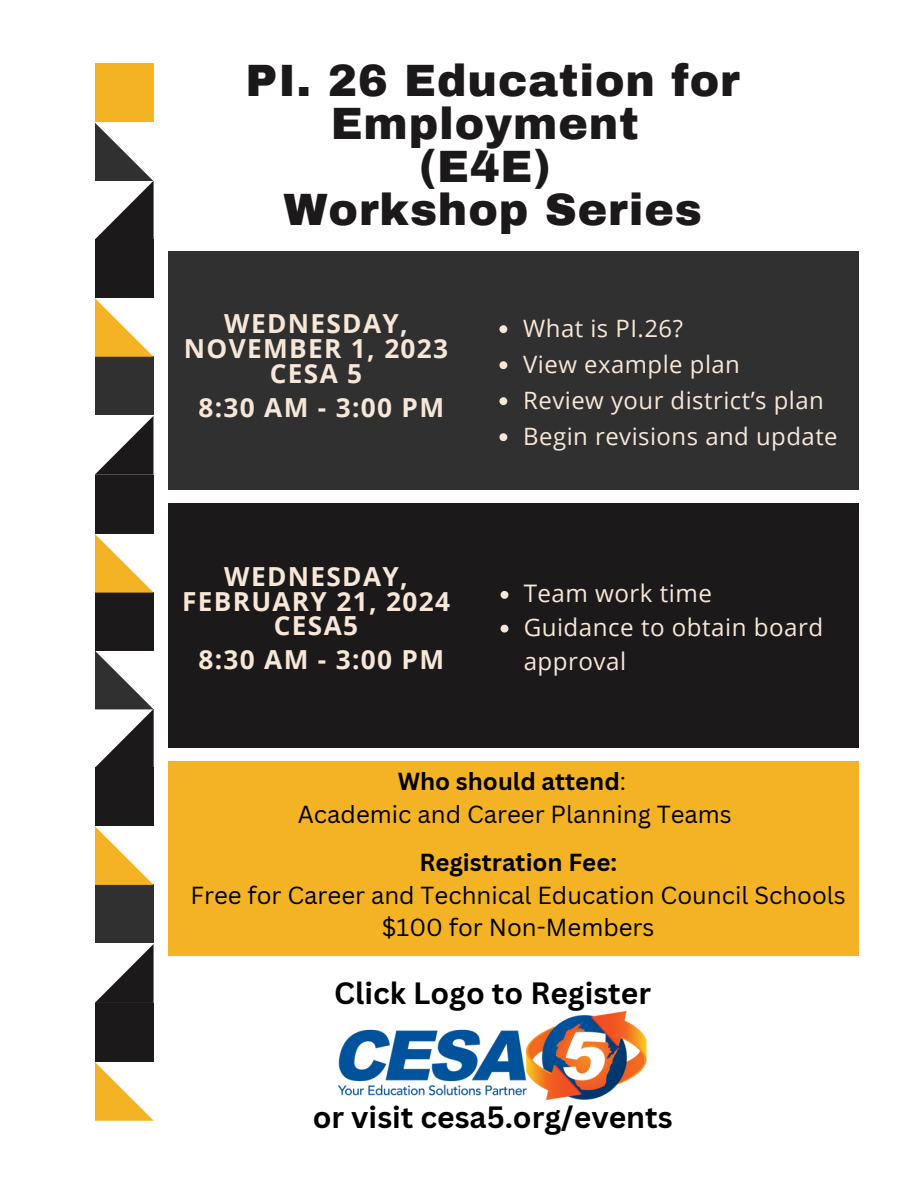
<style>
.page{position:relative;width:918px;height:1188px;background:#fff}
.page>*{position:absolute;margin:0;border:0;box-sizing:border-box;transform-origin:0 0}
.t1{font:900 44.25px/42.8px "Archivo";letter-spacing:.02em;color:#1c191a;text-align:center}
.t2{font:700 30px "Canva Sans";color:#000}
.t3{font:700 26.25px/24.8px "Open Sans";letter-spacing:.05em;color:#f6e7d8;text-align:center}
.t4{font:24.15px/33.8px "Open Sans";letter-spacing:.02em;color:#f6e7d8}
.t5{font:24px "Canva Sans";color:#000}
.t6{font:24px "Open Sans";letter-spacing:.02em;color:#f6e7d8}
.t7{font:700 24px "Canva Sans";color:#000}
.s1{font-weight:400}
</style>
<div class="page">
<div style="left:95px;top:63px;width:59px;height:59px;background:#f4b324"></div>
<div style="left:95px;top:592px;width:59px;height:59px;background:#1c191a"></div>
<div style="left:95px;top:239px;width:59px;height:59px;background:#1c191a"></div>
<div style="left:95px;top:767px;width:59px;height:59px;background:#1c191a"></div>
<div style="left:95px;top:475px;width:59px;height:59px;background:#1c191a"></div>
<div style="left:95px;top:1003px;width:59px;height:59px;background:#1c191a"></div>
<div style="left:95px;top:356px;width:59px;height:59px;background:#303030"></div>
<div style="left:95px;top:884px;width:59px;height:59px;background:#303030"></div>
<svg style="left:95px;top:123px;width:59px;height:116px"></svg>
<svg style="left:95px;top:651px;width:59px;height:116px"></svg>
<svg style="left:95px;top:416px;width:58px;height:59px"></svg>
<svg style="left:95px;top:944px;width:59px;height:59px"></svg>
<svg style="left:95px;top:298px;width:59px;height:59px"></svg>
<svg style="left:95px;top:826px;width:59px;height:59px"></svg>
<svg style="left:95px;top:534px;width:59px;height:59px"></svg>
<svg style="left:95px;top:1062px;width:59px;height:59px"></svg>
<div style="left:168px;top:251px;width:691px;height:239px;background:#303030"></div>
<svg style="left:499px;top:325px;width:8px;height:8px"></svg>
<svg style="left:499px;top:361px;width:8px;height:8px"></svg>
<svg style="left:499px;top:397px;width:8px;height:8px"></svg>
<svg style="left:499px;top:433px;width:8px;height:8px"></svg>
<div style="left:168px;top:503px;width:691px;height:245px;background:#1c191a"></div>
<svg style="left:501px;top:591px;width:7px;height:8px"></svg>
<svg style="left:501px;top:625px;width:7px;height:8px"></svg>
<img style="left:338px;top:1012px;width:309px;height:87px">
<div style="left:168px;top:761px;width:691px;height:195px;background:#f4b324"></div>
<p class="t1" style="left:246px;top:60px;width:496px">PI. 26 Education for<br>Employment</p>
<p class="t1" style="left:419px;top:146px;width:133px">(E4E)</p>
<p class="t1" style="left:283px;top:189px;width:420px">Workshop Series</p>
<p class="t3" style="left:184px;top:311px;width:266px">WEDNESDAY,<br>NOVEMBER 1, 2023</p>
<p class="t3" style="left:270px;top:360px;width:94px">CESA 5</p>
<p class="t3" style="left:198px;top:394px;width:247px">8:30 AM - 3:00 PM</p>
<p class="t3" style="left:182px;top:563px;width:269px">WEDNESDAY,<br>FEBRUARY 21, 2024</p>
<p class="t3" style="left:274px;top:613px;width:86px">CESA5</p>
<p class="t3" style="left:198px;top:647px;width:247px">8:30 AM - 3:00 PM</p>
<p class="t6" style="left:523px;top:311px;width:161px">What is PI.26?</p>
<p class="t6" style="left:523px;top:347px;width:218px">View example plan</p>
<p class="t6" style="left:523px;top:383px;width:302px">Review your district’s plan</p>
<p class="t6" style="left:523px;top:419px;width:316px">Begin revisions and update</p>
<p class="t4" style="left:524px;top:576px;width:190px">Team work time</p>
<p class="t4" style="left:524px;top:610px;width:301px">Guidance to obtain board approval</p>
<p class="t7" style="left:398px;top:765px;width:230px">Who should attend<span class="s1">:</span></p>
<p class="t5" style="left:298px;top:797px;width:436px">Academic and Career Planning Teams</p>
<p class="t7" style="left:419px;top:846px;width:199px">Registration Fee:</p>
<p class="t5" style="left:191px;top:878px;width:657px">Free for Career and Technical Education Council Schools</p>
<p class="t5" style="left:382px;top:911px;width:274px">$100 for Non-Members</p>
<p class="t2" style="left:334px;top:972px;width:318px">Click Logo to Register</p>
<p class="t2" style="left:313px;top:1096px;width:361px">or visit cesa5.org/events</p>
</div>
